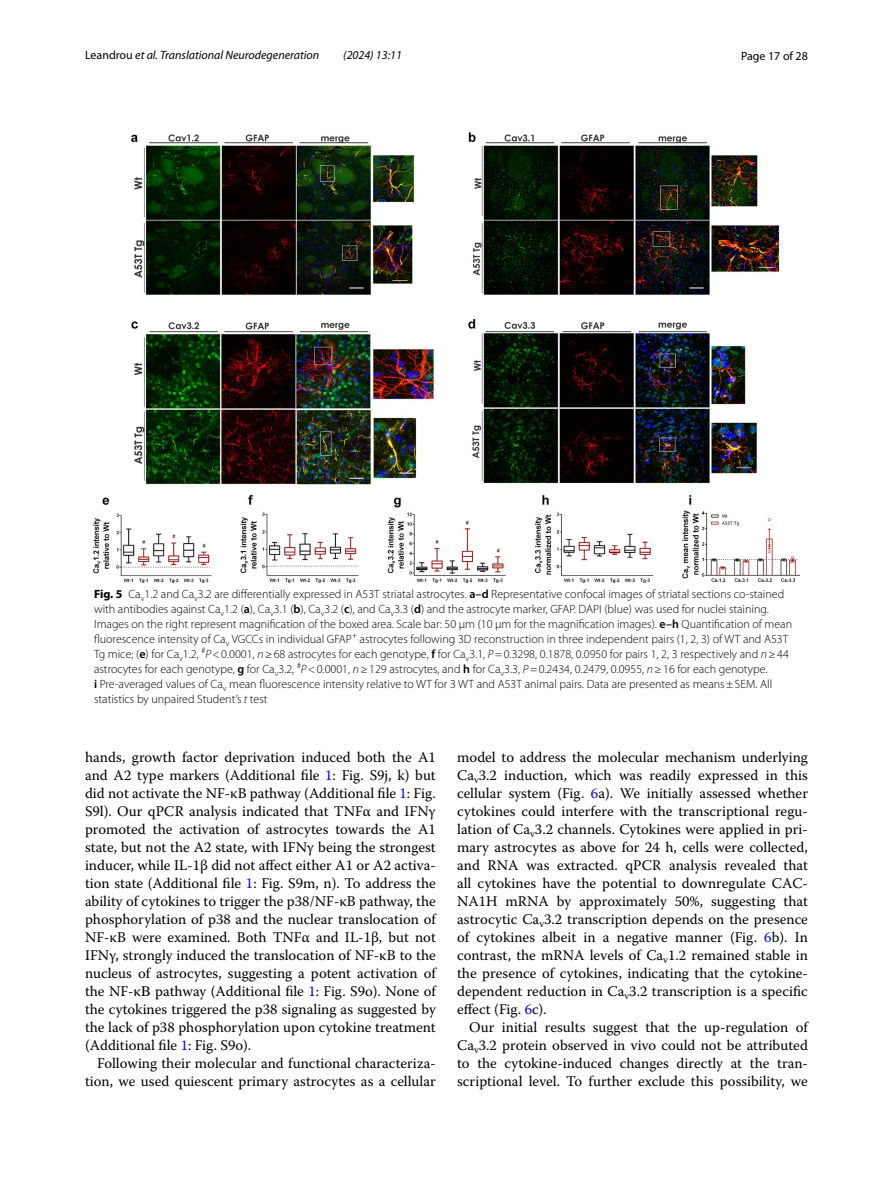
<style>
.page{position:relative;width:893px;height:1187px;background:#fff}
.page>*{position:absolute;margin:0;border:0;box-sizing:border-box;transform-origin:0 0}
.t1{font:14.7px/18px "Warnock Pro";color:#000;text-align:justify}
.t2{font:300 12px/15px "Myriad Pro";color:#000}
.t3{font:italic 12px "Myriad Pro";color:#000}
.t4{font:12px "Myriad Pro";color:#000}
.s1{font-style:normal}
.s2{font-weight:700}
.s3{font-weight:600}
.s4{font-style:italic}
.s5{color:#00f}
.s6{font-family:"STIX Math"}
</style>
<div class="page">
<img style="left:94px;top:133px;width:705px;height:450px">
<p class="t3" style="left:85px;top:48px;width:236px"><span class="s1">Leandrou</span> et al. Translational Neurodegeneration</p>
<p class="t3" style="left:343px;top:48px;width:60px">(2024) 13:11</p>
<p class="t4" style="left:741px;top:48px;width:68px">Page 17 of 28</p>
<p class="t2" style="left:94px;top:586px;width:700px"><span class="s2">Fig. 5</span> Ca<sub>v</sub>1.2 and -Ca<sub>v</sub>3.2 are differentially expressed in A53T striatal astrocytes. <span class="s3">a–d</span> Representative confocal images of striatal sections co-stained with antibodies against -Ca<sub>v</sub>1.2 (<span class="s3">a</span>), Ca<sub>v</sub>3.1 (<span class="s3">b</span>), Ca<sub>v</sub>3.2 (<span class="s3">c</span>), and -Ca<sub>v</sub>3.3 (<span class="s3">d</span>) and the astrocyte marker, GFAP. DAPI (blue) was used for nuclei staining.<br>Images on the right represent magnification of the boxed area. Scale bar: 50 μm (10 μm for the magnification images). <span class="s3">e–h</span> Quantification of mean fluorescence intensity of -Ca<sub>v</sub> VGCCs in individual GFAP<sup>+</sup> astrocytes following 3D reconstruction in three independent pairs (1, 2, 3) of WT and A53T Tg mice; (<span class="s3">e</span>) for -Ca<sub>v</sub>1.2, <sup>#</sup><span class="s4">P</span>&lt;0.0001, <span class="s4">n</span>≥68 astrocytes for each genotype, <span class="s3">f</span> for -Ca<sub>v</sub>3.1, <span class="s4">P</span>=0.3298, 0.1878, 0.0950 for pairs 1, 2, 3 respectively and <span class="s4">n</span>≥44 astrocytes for each genotype, <span class="s3">g</span> for -Ca<sub>v</sub>3.2, <sup>#</sup><span class="s4">P</span>&lt;0.0001, <span class="s4">n</span>≥129 astrocytes, and <span class="s3">h</span> for -Ca<sub>v</sub>3.3, <span class="s4">P</span>=0.2434, 0.2479, 0.0955, <span class="s4">n</span>≥16 for each genotype.<br><span class="s3">i</span> Pre-averaged values of -Ca<sub>v</sub> mean fluorescence intensity relative to WT for 3 WT and A53T animal pairs. Data are presented as means±SEM. All statistics by unpaired Student’s <span class="s4">t</span> test</p>
<p class="t1" style="left:85px;top:747px;width:352px">hands, growth factor deprivation induced both the A1 and A2 type markers (Additional file <span class="s5">1</span>: Fig. S9j, k) but did not activate the NF-κB pathway (Additional file <span class="s5">1</span>: Fig.<br>S9l). Our qPCR analysis indicated that TNFα and IFNγ promoted the activation of astrocytes towards the A1 state, but not the A2 state, with IFNγ being the strongest inducer, while IL-1β did not affect either A1 or A2 activa&shy;tion state (Additional file <span class="s5">1</span>: Fig. S9m, n). To address the ability of cytokines to trigger the p38/NF-κB pathway, the phosphorylation of p38 and the nuclear translocation of NF-κB were examined. Both TNFα and IL-1β, but not IFNγ, strongly induced the translocation of NF-κB to the nucleus of astrocytes, suggesting a potent activation of the NF-κ<span class="s6">Β</span> pathway (Additional file <span class="s5">1</span>: Fig. S9o). None of the cytokines triggered the p38 signaling as suggested by the lack of p38 phosphorylation upon cytokine treatment (Additional file <span class="s5">1</span>: Fig. S9o).</p>
<p class="t1" style="left:85px;top:1053px;width:352px;text-align:right">Following their molecular and functional characteriza&shy;tion, we used quiescent primary astrocytes as a cellular</p>
<p class="t1" style="left:457px;top:747px;width:352px">model to address the molecular mechanism underlying Ca<sub>v</sub>3.2 induction, which was readily expressed in this cellular system (Fig. <span class="s5">6</span>a). We initially assessed whether cytokines could interfere with the transcriptional regu&shy;lation of Ca<sub>v</sub>3.2 channels. Cytokines were applied in pri&shy;mary astrocytes as above for 24 h, cells were collected, and RNA was extracted. qPCR analysis revealed that all cytokines have the potential to downregulate CAC-NA1H mRNA by approximately 50%, suggesting that astrocytic Ca<sub>v</sub>3.2 transcription depends on the presence of cytokines albeit in a negative manner (Fig. <span class="s5">6</span>b). In contrast, the mRNA levels of Ca<sub>v</sub>1.2 remained stable in the presence of cytokines, indicating that the cytokine&shy;dependent reduction in Ca<sub>v</sub>3.2 transcription is a specific effect (Fig. <span class="s5">6</span>c).</p>
<p class="t1" style="left:457px;top:1017px;width:352px;text-indent:12px">Our initial results suggest that the up-regulation of Ca<sub>v</sub>3.2 protein observed in vivo could not be attributed to the cytokine-induced changes directly at the tran&shy;scriptional level. To further exclude this possibility, we</p>
</div>
